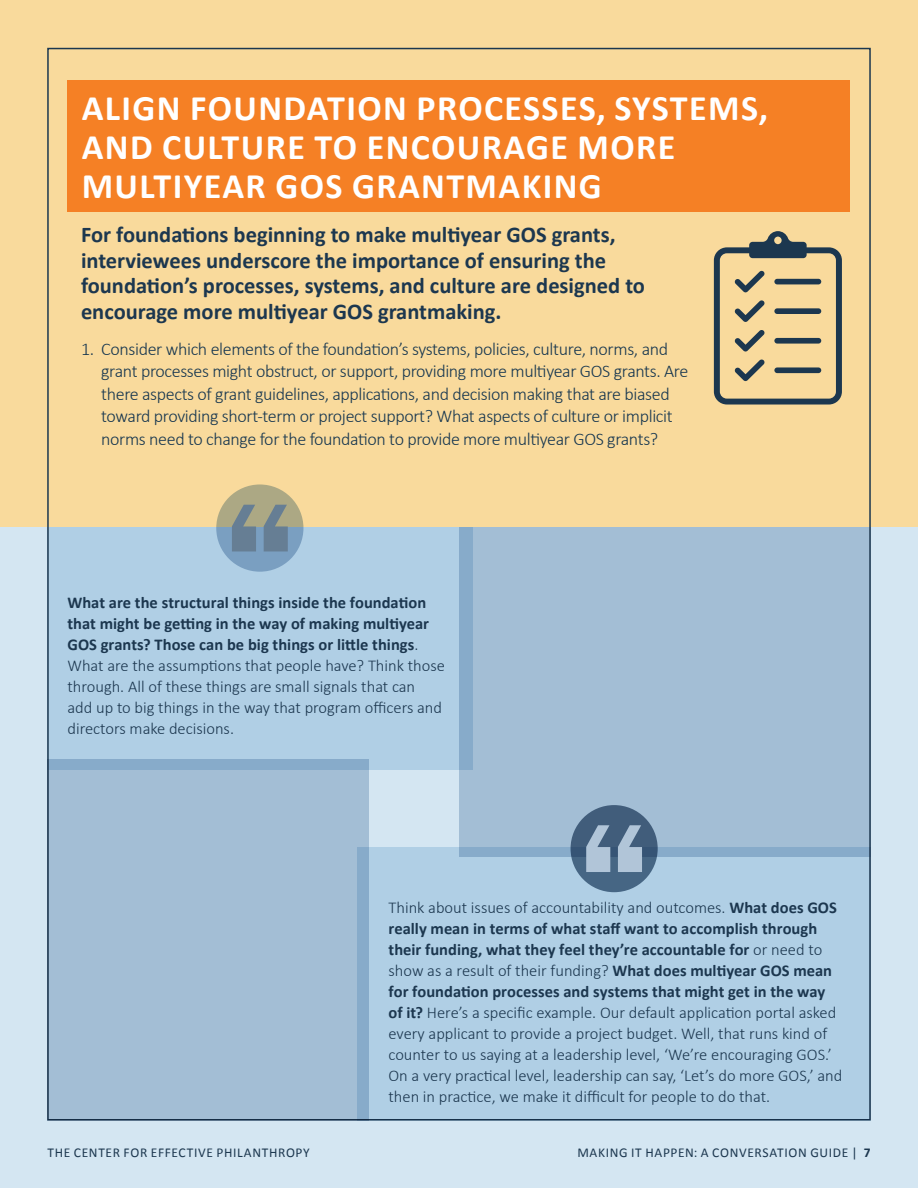
<style>
.page{position:relative;width:918px;height:1188px;background:#fff}
.page>*{position:absolute;margin:0;border:0;box-sizing:border-box;transform-origin:0 0}
.COPY{font:700 36px/39px "Calibri";letter-spacing:.04em;color:#fff}
.INTRO{font:700 22.5px/25.5px "Calibri";color:#1c374f}
.t1{font:300 18px/22.5px "Calibri";letter-spacing:-.02em;color:#16364f}
.t2{font:300 16.5px/21px "Calibri";color:#1c374f}
.t3{font:13.5px "Calibri";letter-spacing:.05em;color:#1c374f}
.s1{font-weight:700}
</style>
<div class="page">
<div style="left:0;top:527px;width:918px;height:661px;background:#d4e6f2"></div>
<div style="left:0;top:0;width:918px;height:527px;background:#f9da9c"></div>
<div style="left:47px;top:527px;width:425px;height:243px;background:#b0cfe5"></div>
<div style="left:460px;top:527px;width:411px;height:330px;background:#a3bed5"></div>
<div style="left:357px;top:847px;width:514px;height:273px;background:#b0cfe5"></div>
<div style="left:68px;top:80px;width:782px;height:132px;background:#f58025"></div>
<svg style="left:714px;top:231px;width:128px;height:174px"></svg>
<div style="left:571px;top:805px;width:87px;height:87px;background:#415d7b;border-radius:50%"></div>
<svg style="left:586px;top:825px;width:24px;height:47px"></svg>
<svg style="left:618px;top:825px;width:24px;height:47px"></svg>
<svg style="left:216px;top:484px;width:87px;height:88px;background:#93a4a3"></svg>
<svg style="left:232px;top:505px;width:24px;height:46px"></svg>
<svg style="left:264px;top:505px;width:24px;height:46px"></svg>
<div style="left:47px;top:759px;width:321px;height:361px;background:#a3bed5"></div>
<p class="COPY" style="left:82px;top:89px;width:688px">ALIGN FOUNDATION PROCESSES, SYSTEMS,<br>AND CULTURE TO ENCOURAGE MORE<br>MULTIYEAR GOS GRANTMAKING</p>
<p class="INTRO" style="left:81px;top:222px;width:566px">For foundations beginning to make multiyear GOS grants, interviewees underscore the importance of ensuring the foundation’s processes, systems, and culture are designed to encourage more multiyear GOS grantmaking.</p>
<p class="t1" style="left:101px;top:337px;width:589px;text-indent:-20px">1. Consider which elements of the foundation’s systems, policies, culture, norms, and grant processes might obstruct, or support, providing more multiyear GOS grants. Are there aspects of grant guidelines, applications, and decision making that are biased toward providing short-term or project support? What aspects of culture or implicit norms need to change for the foundation to provide more multiyear GOS grants?</p>
<p class="t2" style="left:67px;top:592px;width:379px"><span class="s1">What are the structural things inside the foundation that might be getting in the way of making multiyear GOS grants? Those can be big things or little things</span>.<br>What are the assumptions that people have? Think those through. All of these things are small signals that can<br>add up to big things in the way that program officers and directors make decisions.</p>
<p class="t2" style="left:389px;top:897px;width:455px">Think about issues of accountability and outcomes. <span class="s1">What does GOS really mean in terms of what staff want to accomplish through their funding, what they feel they’re accountable for</span> or need to show as a result of their funding? <span class="s1">What does multiyear GOS mean for foundation processes and systems that might get in the way of it?</span> Here’s a specific example. Our default application portal asked every applicant to provide a project budget. Well, that runs kind of counter to us saying at a leadership level, ‘We’re encouraging GOS.’ On a very practical level, leadership can say, ‘Let’s do more GOS,’ and then in practice, we make it difficult for people to do that.</p>
<p class="t3" style="left:47px;top:1144px;width:264px">THE CENTER FOR EFFECTIVE PHILANTHROPY</p>
<p class="t3" style="left:577px;top:1144px;width:295px">MAKING IT HAPPEN: A CONVERSATION GUIDE | <span class="s1">7</span></p>
</div>
